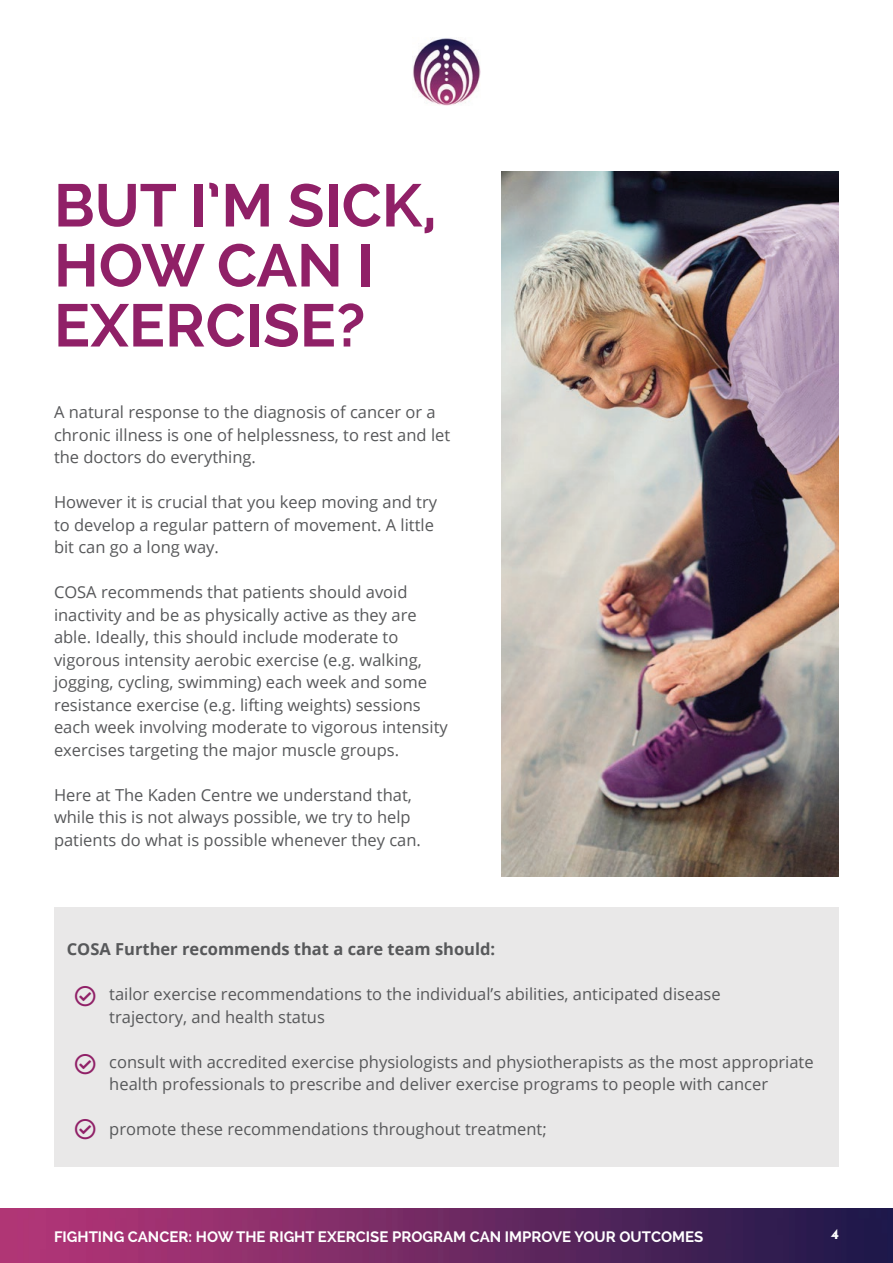
<style>
.page{position:relative;width:893px;height:1263px;background:#fff}
.page>*{position:absolute;margin:0;border:0;box-sizing:border-box;transform-origin:0 0}
.t1{font:700 60px/60px "Raleway";color:#902067}
.t2{font:16.5px/22.5px "Open Sans";color:#57585a}
.t3{font:700 16.5px "Open Sans";color:#57585a}
.t4{font:700 15px "Raleway";color:#fff}
.t5{font:700 15px "Josefin Sans";color:#fff}
</style>
<div class="page">
<img style="left:0;top:1209px;width:893px;height:54px">
<img style="left:413px;top:38px;width:67px;height:68px">
<div style="left:54px;top:907px;width:785px;height:259px;background:#e9e8e8"></div>
<img style="left:502px;top:171px;width:337px;height:705px">
<h1 class="t1" style="left:54px;top:176px;width:384px">BUT I’M SICK,<br>HOW CAN I<br>EXERCISE?</h1>
<p class="t2" style="left:54px;top:400px;width:398px">A natural response to the diagnosis of cancer or a chronic illness is one of helplessness, to rest and let the doctors do everything.</p>
<p class="t2" style="left:54px;top:490px;width:385px">However it is crucial that you keep moving and try to develop a regular pattern of movement. A little bit can go a long way.</p>
<p class="t2" style="left:54px;top:580px;width:395px">COSA recommends that patients should avoid inactivity and be as physically active as they are able. Ideally, this should include moderate to vigorous intensity aerobic exercise (e.g. walking, jogging, cycling, swimming) each week and some resistance exercise (e.g. lifting weights) sessions each week involving moderate to vigorous intensity exercises targeting the major muscle groups.</p>
<p class="t2" style="left:54px;top:783px;width:368px">Here at The Kaden Centre we understand that, while this is not always possible, we try to help patients do what is possible whenever they can.</p>
<p class="t3" style="left:67px;top:937px;width:430px">COSA Further recommends that a care team should:</p>
<p class="t2" style="left:109px;top:982px;width:613px">tailor exercise recommendations to the individual’s abilities, anticipated disease trajectory, and health status</p>
<p class="t2" style="left:109px;top:1050px;width:706px">consult with accredited exercise physiologists and physiotherapists as the most appropriate health professionals to prescribe and deliver exercise programs to people with cancer</p>
<p class="t2" style="left:109px;top:1117px;width:439px">promote these recommendations throughout treatment;</p>
<p class="t4" style="left:54px;top:1228px;width:651px">FIGHTING CANCER: HOW THE RIGHT EXERCISE PROGRAM CAN IMPROVE YOUR OUTCOMES</p>
<p class="t5" style="left:831px;top:1221px;width:10px">4</p>
</div>
